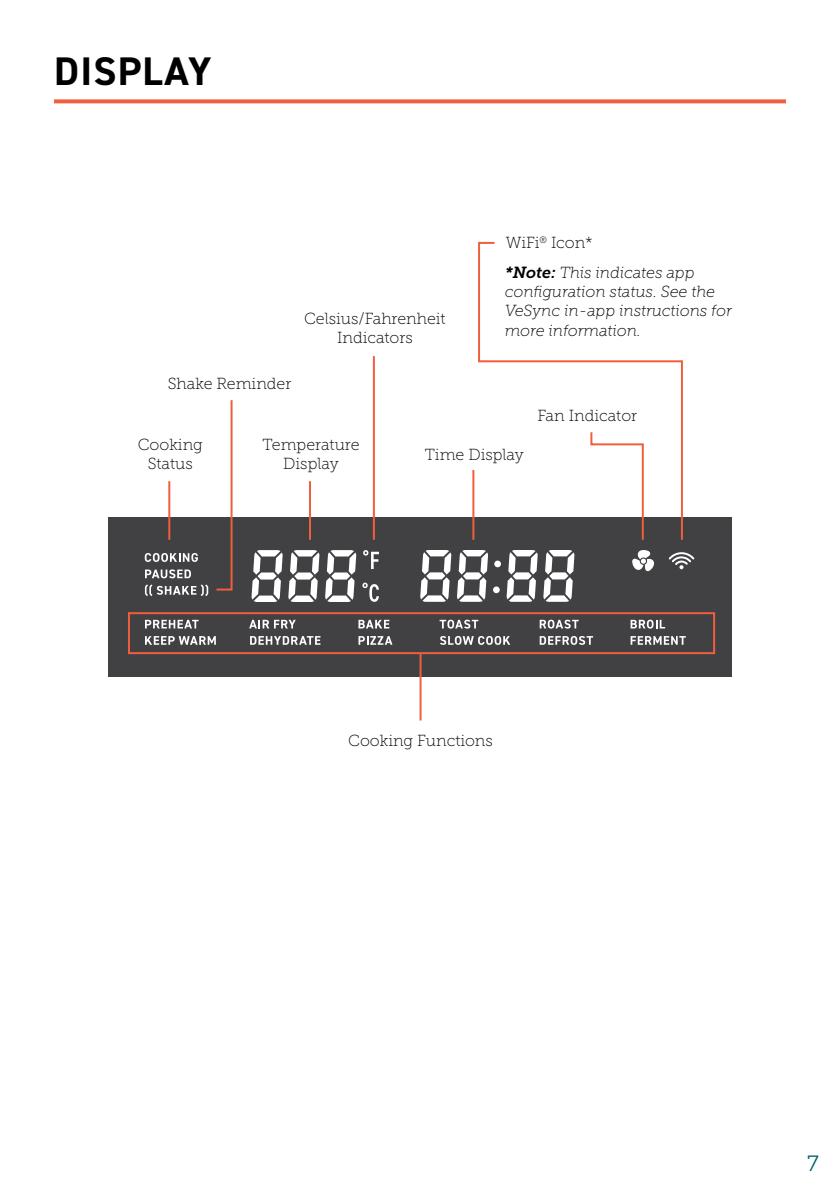
<style>
.page{position:relative;width:840px;height:1191px;background:#fff}
.page>*{position:absolute;margin:0;border:0;box-sizing:border-box;transform-origin:0 0}
.t1{font:700 40px "DIN2014";letter-spacing:.03em;color:#000}
.t2{font:22px "Museo Slab 300";color:#006271}
.t3{font:16px/19.2px "Museo Slab 100";color:#000;text-align:center}
.t4{font:italic 16px/19.2px "Museo Slab 100";color:#000}
.s1{font-style:normal}
.s2{font-family:"Museo Slab 700"}
</style>
<div class="page">
<div style="left:108px;top:517px;width:622px;height:160px;background:#414042"></div>
<svg style="left:543px;top:550px;width:31px;height:52px"></svg>
<svg style="left:506px;top:550px;width:31px;height:52px"></svg>
<svg style="left:420px;top:550px;width:68px;height:52px"></svg>
<div style="left:494px;top:560px;width:6px;height:7px;background:#fff;border-radius:50%"></div>
<div style="left:493px;top:586px;width:6px;height:7px;background:#fff;border-radius:50%"></div>
<svg style="left:288px;top:550px;width:31px;height:52px"></svg>
<svg style="left:251px;top:550px;width:31px;height:52px"></svg>
<svg style="left:325px;top:550px;width:31px;height:52px"></svg>
<svg style="left:362px;top:582px;width:17px;height:20px"></svg>
<svg style="left:363px;top:550px;width:16px;height:19px"></svg>
<svg style="left:668px;top:552px;width:26px;height:17px"></svg>
<svg style="left:145px;top:553px;width:53px;height:9px"></svg>
<svg style="left:145px;top:620px;width:53px;height:8px"></svg>
<svg style="left:145px;top:636px;width:71px;height:9px"></svg>
<svg style="left:249px;top:620px;width:46px;height:8px"></svg>
<svg style="left:250px;top:636px;width:70px;height:9px"></svg>
<svg style="left:358px;top:620px;width:31px;height:8px"></svg>
<svg style="left:358px;top:636px;width:34px;height:9px"></svg>
<svg style="left:439px;top:619px;width:39px;height:9px"></svg>
<svg style="left:440px;top:636px;width:70px;height:9px"></svg>
<svg style="left:539px;top:619px;width:39px;height:9px"></svg>
<svg style="left:539px;top:636px;width:53px;height:9px"></svg>
<svg style="left:630px;top:619px;width:34px;height:9px"></svg>
<svg style="left:630px;top:636px;width:55px;height:9px"></svg>
<svg style="left:145px;top:569px;width:46px;height:9px"></svg>
<svg style="left:145px;top:584px;width:63px;height:12px"></svg>
<svg style="left:632px;top:550px;width:22px;height:22px"></svg>
<svg style="left:54px;top:99px;width:731px;height:4px;background:#f26c4f"></svg>
<hr style="left:168px;top:481px;width:2px;height:59px;background:#f15e3e">
<hr style="left:309px;top:481px;width:2px;height:59px;background:#f15e3e">
<hr style="left:472px;top:470px;width:2px;height:70px;background:#f15e3e">
<hr style="left:372px;top:356px;width:2px;height:184px;background:#f15e3e">
<hr style="left:419px;top:653px;width:2px;height:67px;background:#f15e3e">
<div style="left:128px;top:612px;width:586px;height:42px;border:2px solid #f15e3e"></div>
<svg style="left:216px;top:400px;width:17px;height:191px"></svg>
<svg style="left:478px;top:241px;width:205px;height:299px"></svg>
<h1 class="t1" style="left:54px;top:45px;width:158px">DISPLAY</h1>
<p class="t3" style="left:168px;top:374px;width:125px">Shake Reminder</p>
<p class="t3" style="left:304px;top:309px;width:143px">Celsius/Fahrenheit<br>Indicators</p>
<p class="t4" style="left:505px;top:227px;width:192px;line-height:30px"><span class="s1">WiFi</span><sup>®</sup> <span class="s1">Icon*<br></span><span class="s2">*Note:</span> This indicates app</p>
<p class="t4" style="left:505px;top:282px;width:228px">configuration status. See the<br>VeSync in-app instructions for more information.</p>
<p class="t3" style="left:537px;top:406px;width:101px">Fan Indicator</p>
<p class="t3" style="left:138px;top:435px;width:66px">Cooking<br>Status</p>
<p class="t3" style="left:262px;top:435px;width:99px">Temperature<br>Display</p>
<p class="t3" style="left:424px;top:445px;width:100px">Time Display</p>
<p class="t3" style="left:348px;top:731px;width:146px">Cooking Functions</p>
<h2 class="t2" style="left:806px;top:1151px;width:13px">7</h2>
</div>
